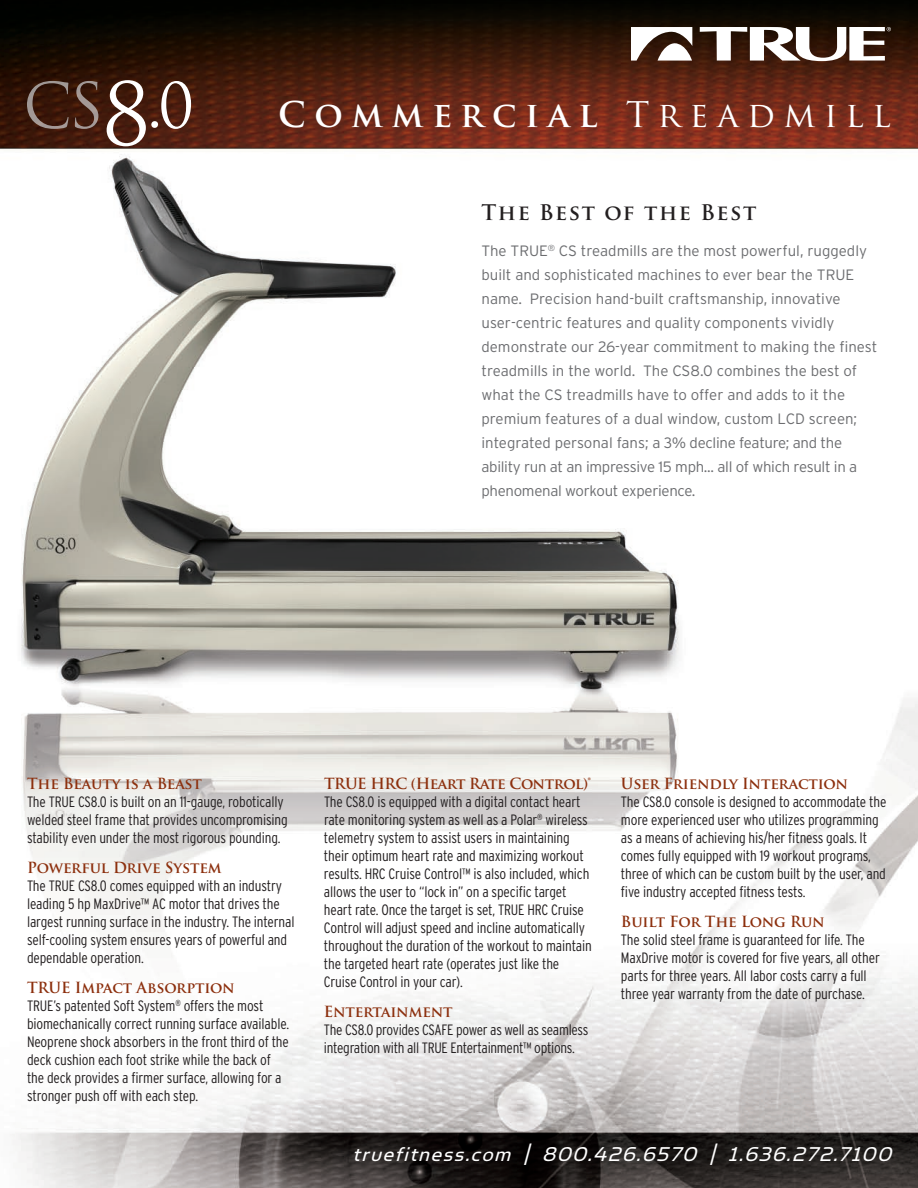
<style>
.page{position:relative;width:918px;height:1188px;background:#fff}
.page>*{position:absolute;margin:0;border:0;box-sizing:border-box;transform-origin:0 0}
.t1{font:700 34.5px "Trajan Pro";letter-spacing:.25em;color:#fff}
.t2{font:italic 22.5px "Simian Text Orangutan";color:#fff}
.t3{font:700 21px "Trajan Pro";letter-spacing:.075em;color:#231f20}
.t4{font:300 condensed 15px/18px "Interstate";letter-spacing:-.01em;color:#231f20}
.t5{font:300 15px/24px "Interstate";color:#6c6d70}
.t6{font:700 15px "Trajan Pro";letter-spacing:-.015em;color:#8c2f0d}
.s1{font-weight:400}
</style>
<div class="page">
<img style="left:0;top:0;width:918px;height:1188px">
<svg style="left:631px;top:27px;width:61px;height:34px"></svg>
<svg style="left:700px;top:27px;width:191px;height:34px"></svg>
<svg style="left:27px;top:81px;width:42px;height:48px;background:#4d2f24"></svg>
<svg style="left:75px;top:81px;width:23px;height:48px"></svg>
<div style="left:151px;top:121px;width:7px;height:7px;background:#fff;border-radius:50%"></div>
<svg style="left:161px;top:81px;width:30px;height:48px"></svg>
<svg style="left:107px;top:80px;width:39px;height:66px"></svg>
<h1 class="t1" style="left:278px;top:93px;width:614px">Commercial <span class="s1">Treadmill</span></h1>
<h3 class="t3" style="left:482px;top:199px;width:276px">The Best of the Best</h3>
<p class="t5" style="left:482px;top:239px;width:397px">The TRUE<sup>®</sup> CS treadmills are the most powerful, ruggedly built and sophisticated machines to ever bear the TRUE name. Precision hand-built craftsmanship, innovative user-centric features and quality components vividly demonstrate our 26-year commitment to making the finest treadmills in the world. The CS8.0 combines the best of what the CS treadmills have to offer and adds to it the premium features of a dual window, custom LCD screen; integrated personal fans; a 3% decline feature; and the ability run at an impressive 15 mph... all of which result in a phenomenal workout experience.</p>
<p class="t6" style="left:27px;top:774px;width:177px">The Beauty is a Beast</p>
<p class="t4" style="left:27px;top:792px;width:262px">The TRUE CS8.0 is built on an 11-gauge, robotically welded steel frame that provides uncompromising stability even under the most rigorous pounding.</p>
<p class="t6" style="left:27px;top:858px;width:196px">Powerful Drive System</p>
<p class="t4" style="left:27px;top:876px;width:269px">The TRUE CS8.0 comes equipped with an industry leading 5 hp MaxDrive™ AC motor that drives the largest running surface in the industry. The internal self-cooling system ensures years of powerful and dependable operation.</p>
<p class="t6" style="left:27px;top:978px;width:209px">TRUE Impact Absorption</p>
<p class="t4" style="left:27px;top:996px;width:264px">TRUE’s patented Soft System<sup>®</sup> offers the most biomechanically correct running surface available.<br>Neoprene shock absorbers in the front third of the deck cushion each foot strike while the back of the deck provides a firmer surface, allowing for a stronger push off with each step.</p>
<p class="t6" style="left:324px;top:774px;width:268px">TRUE HRC (Heart Rate Control)®</p>
<p class="t4" style="left:324px;top:792px;width:269px">The CS8.0 is equipped with a digital contact heart rate monitoring system as well as a Polar<sup>®</sup> wireless telemetry system to assist users in maintaining their optimum heart rate and maximizing workout results. HRC Cruise Control™ is also included, which allows the user to “lock in” on a specific target heart rate. Once the target is set, TRUE HRC Cruise Control will adjust speed and incline automatically throughout the duration of the workout to maintain the targeted heart rate (operates just like the Cruise Control in your car).</p>
<p class="t6" style="left:324px;top:1002px;width:130px">Entertainment</p>
<p class="t4" style="left:324px;top:1020px;width:266px">The CS8.0 provides CSAFE power as well as seamless integration with all TRUE Entertainment™ options.</p>
<p class="t6" style="left:621px;top:774px;width:229px">User Friendly Interaction</p>
<p class="t4" style="left:621px;top:792px;width:267px">The CS8.0 console is designed to accommodate the more experienced user who utilizes programming as a means of achieving his/her fitness goals. It comes fully equipped with 19 workout programs, three of which can be custom built by the user, and five industry accepted fitness tests.</p>
<p class="t6" style="left:621px;top:912px;width:205px">Built For The Long Run</p>
<p class="t4" style="left:621px;top:930px;width:260px">The solid steel frame is guaranteed for life. The MaxDrive motor is covered for five years, all other parts for three years. All labor costs carry a full three year warranty from the date of purchase.</p>
<h2 class="t2" style="left:352px;top:1141px;width:547px">truefitness.com | 800.426.6570 | 1.636.272.7100</h2>
</div>
